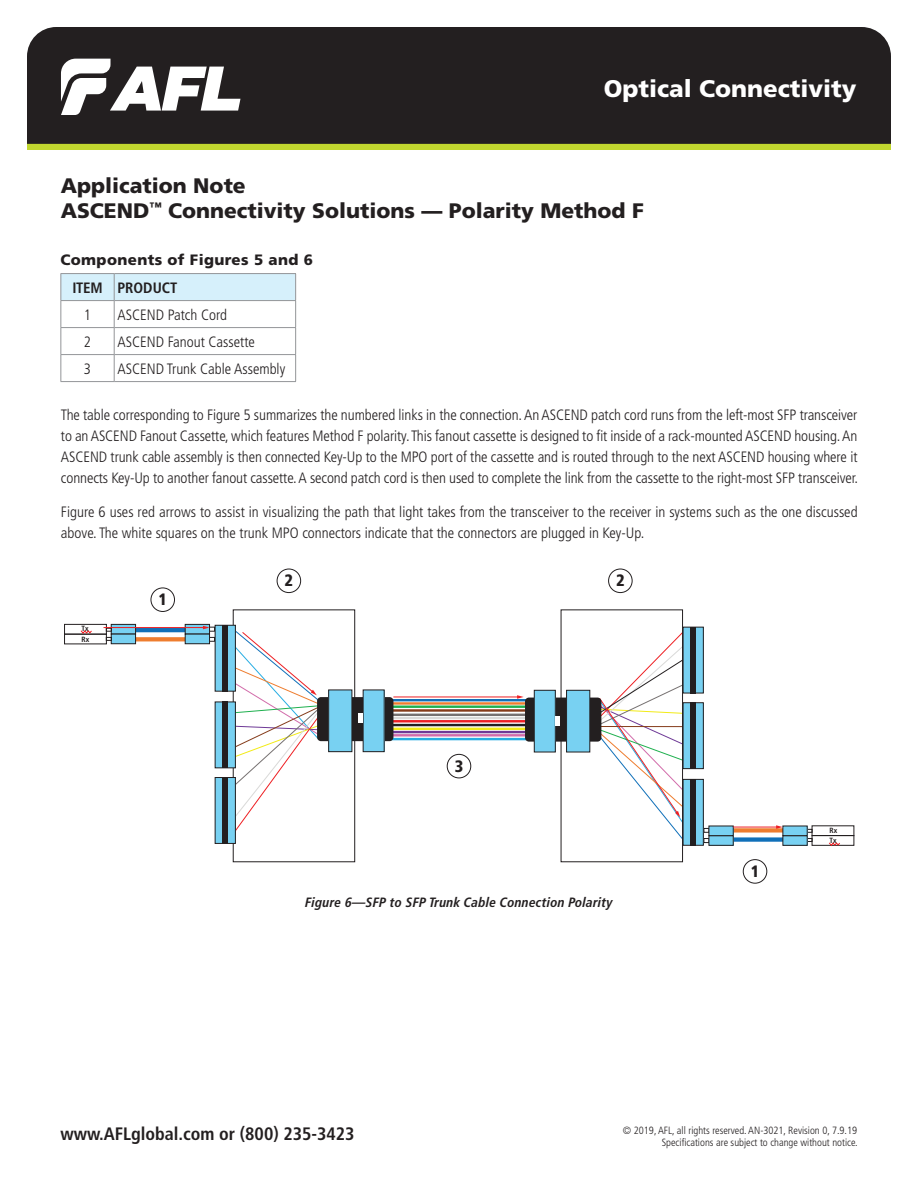
<style>
.page{position:relative;width:918px;height:1188px;background:#fff}
.page>*{position:absolute;margin:0;border:0;box-sizing:border-box;transform-origin:0 0}
.t1{font:900 24px "Frutiger LT Std";color:#fff}
.t2{font:900 21px "Frutiger LT Std";color:#231f20}
.t3{font:700 condensed 18px "Frutiger LT Std";color:#231f20}
.FPP_Body_Text{font:900 condensed 16.5px "Frutiger LT Std";color:#231f20}
.FPP_Body_Text-2{font:300 condensed 15px/21px "Frutiger LT Std";color:#231f20;text-align:justify}
.FPP_Table_Body_Text{font:300 condensed 15px "Frutiger LT Std";color:#231f20}
.FPP_Subhead{font:900 15px "Frutiger LT Std";letter-spacing:.025em;color:#231f20}
.FPP_Table_Header{font:700 condensed 15px "Frutiger LT Std";color:#231f20}
.FPP_Caption{font:italic 700 condensed 13.5px "Frutiger LT Pro";letter-spacing:.01em;color:#231f20}
.t4{font:300 condensed 10.5px/12px "Frutiger LT Std";color:#231f20;text-align:right}
.t5{font:700 condensed 7.5px/9.8px "Frutiger LT Std";color:#231f20}
</style>
<div class="page">
<div style="left:27px;top:132px;width:864px;height:18px;background:#c1d72f"></div>
<div style="left:27px;top:27px;width:864px;height:117px;background:#231f20"></div>
<svg style="left:61px;top:59px;width:179px;height:56px"></svg>
<hr style="left:60px;top:273px;width:54px;height:1px;background:#939598">
<hr style="left:114px;top:273px;width:182px;height:1px;background:#939598">
<svg style="left:60px;top:274px;width:236px;height:107px"></svg>
<hr style="left:114px;top:327px;width:182px;height:1px;background:#939598">
<hr style="left:114px;top:354px;width:182px;height:1px;background:#939598">
<hr style="left:114px;top:381px;width:182px;height:1px;background:#939598">
<hr style="left:60px;top:354px;width:54px;height:1px;background:#939598">
<hr style="left:60px;top:381px;width:54px;height:1px;background:#939598">
<hr style="left:390px;top:738px;width:136px;height:2px;background:#27ade3">
<hr style="left:390px;top:734px;width:136px;height:3px;background:#d26caa">
<hr style="left:390px;top:731px;width:136px;height:2px;background:#6e3996">
<hr style="left:390px;top:728px;width:136px;height:2px;background:#f2eb17">
<hr style="left:390px;top:724px;width:136px;height:2px;background:#231f20">
<hr style="left:390px;top:720px;width:136px;height:2px;background:#ee1f23">
<hr style="left:390px;top:717px;width:136px;height:2px;background:#d9d9d8">
<hr style="left:390px;top:714px;width:136px;height:2px;background:#767171">
<hr style="left:390px;top:709px;width:136px;height:3px;background:#853c1b">
<hr style="left:390px;top:705px;width:136px;height:3px;background:#1fb04f">
<hr style="left:390px;top:702px;width:136px;height:3px;background:#ee7d2f">
<hr style="left:390px;top:699px;width:136px;height:2px;background:#1070b9">
<hr style="left:393px;top:697px;width:125px;height:1px;background:#ee1f23">
<svg style="left:517px;top:695px;width:7px;height:4px"></svg>
<div style="left:726px;top:828px;width:79px;height:5px;background:#ee7d2f"></div>
<div style="left:726px;top:837px;width:79px;height:5px;background:#1070b9"></div>
<svg style="left:704px;top:828px;width:5px;height:15px"></svg>
<svg style="left:808px;top:829px;width:4px;height:13px"></svg>
<div style="left:783px;top:836px;width:24px;height:9px;background:#78d1f2"></div>
<div style="left:783px;top:835px;width:25px;height:11px;border:1px solid #231f20"></div>
<div style="left:783px;top:826px;width:24px;height:10px;background:#78d1f2"></div>
<div style="left:783px;top:826px;width:25px;height:10px;border:1px solid #231f20"></div>
<div style="left:709px;top:836px;width:24px;height:9px;background:#78d1f2"></div>
<div style="left:709px;top:835px;width:25px;height:11px;border:1px solid #231f20"></div>
<div style="left:709px;top:826px;width:24px;height:10px;background:#78d1f2"></div>
<div style="left:709px;top:826px;width:25px;height:10px;border:1px solid #231f20"></div>
<div style="left:812px;top:835px;width:42px;height:11px;border:1px solid #231f20"></div>
<div style="left:812px;top:826px;width:42px;height:10px;border:1px solid #231f20"></div>
<hr style="left:733px;top:827px;width:44px;height:1px;background:#ee1f23">
<svg style="left:776px;top:825px;width:7px;height:4px"></svg>
<svg style="left:828px;top:842px;width:13px;height:4px"></svg>
<svg style="left:136px;top:637px;width:49px;height:4px"></svg>
<svg style="left:136px;top:628px;width:49px;height:4px"></svg>
<div style="left:111px;top:624px;width:25px;height:10px;background:#78d1f2"></div>
<div style="left:111px;top:624px;width:25px;height:10px;border:1px solid #231f20"></div>
<div style="left:111px;top:634px;width:25px;height:10px;background:#78d1f2"></div>
<div style="left:111px;top:634px;width:25px;height:10px;border:1px solid #231f20"></div>
<div style="left:185px;top:624px;width:25px;height:10px;background:#78d1f2"></div>
<div style="left:185px;top:624px;width:25px;height:10px;border:1px solid #231f20"></div>
<div style="left:185px;top:634px;width:25px;height:10px;background:#78d1f2"></div>
<div style="left:185px;top:634px;width:25px;height:10px;border:1px solid #231f20"></div>
<div style="left:64px;top:624px;width:43px;height:10px;border:1px solid #231f20"></div>
<div style="left:64px;top:634px;width:43px;height:10px;border:1px solid #231f20"></div>
<svg style="left:80px;top:630px;width:12px;height:4px"></svg>
<svg style="left:106px;top:637px;width:6px;height:4px"></svg>
<svg style="left:106px;top:628px;width:6px;height:3px"></svg>
<hr style="left:104px;top:627px;width:100px;height:1px;background:#ee1f23">
<svg style="left:203px;top:626px;width:12px;height:16px"></svg>
<svg style="left:598px;top:633px;width:87px;height:205px"></svg>
<div style="left:561px;top:610px;width:122px;height:252px;border:1px solid #231f20"></div>
<div style="left:525px;top:698px;width:76px;height:44px;background:#231f20;border-radius:4px"></div>
<div style="left:567px;top:690px;width:23px;height:62px;background:#78d1f2"></div>
<div style="left:566px;top:690px;width:24px;height:62px;border:1px solid #231f20"></div>
<div style="left:534px;top:690px;width:21px;height:62px;background:#78d1f2"></div>
<div style="left:534px;top:690px;width:22px;height:62px;border:1px solid #231f20"></div>
<hr style="left:556px;top:716px;width:4px;height:10px;background:#fff">
<div style="left:683px;top:703px;width:20px;height:66px;background:#78d1f2"></div>
<div style="left:683px;top:702px;width:21px;height:67px;border:1px solid #231f20"></div>
<div style="left:691px;top:703px;width:5px;height:66px;background:#231f20"></div>
<div style="left:683px;top:627px;width:20px;height:66px;background:#78d1f2"></div>
<div style="left:683px;top:627px;width:21px;height:66px;border:1px solid #231f20"></div>
<div style="left:691px;top:627px;width:5px;height:66px;background:#231f20"></div>
<div style="left:683px;top:779px;width:20px;height:66px;background:#78d1f2"></div>
<div style="left:683px;top:779px;width:21px;height:67px;border:1px solid #231f20"></div>
<div style="left:691px;top:779px;width:5px;height:66px;background:#231f20"></div>
<div style="left:233px;top:610px;width:122px;height:252px;border:1px solid #231f20"></div>
<div style="left:317px;top:697px;width:76px;height:44px;background:#231f20;border-radius:4px"></div>
<div style="left:329px;top:690px;width:23px;height:62px;background:#78d1f2"></div>
<div style="left:328px;top:690px;width:24px;height:62px;border:1px solid #231f20"></div>
<div style="left:363px;top:690px;width:21px;height:62px;background:#78d1f2"></div>
<div style="left:358px;top:713px;width:5px;height:9px;background:#fff"></div>
<div style="left:215px;top:702px;width:20px;height:66px;background:#78d1f2"></div>
<div style="left:223px;top:702px;width:5px;height:66px;background:#231f20"></div>
<div style="left:215px;top:778px;width:20px;height:65px;background:#78d1f2"></div>
<div style="left:215px;top:777px;width:21px;height:67px;border:1px solid #231f20"></div>
<div style="left:223px;top:777px;width:5px;height:67px;background:#231f20"></div>
<div style="left:215px;top:625px;width:20px;height:66px;background:#78d1f2"></div>
<div style="left:223px;top:625px;width:5px;height:66px;background:#231f20"></div>
<svg style="left:233px;top:629px;width:87px;height:205px"></svg>
<div style="left:151px;top:588px;width:24px;height:24px;border:1px solid #231f20;border-radius:50%"></div>
<div style="left:743px;top:859px;width:24px;height:24px;border:1px solid #231f20;border-radius:50%"></div>
<div style="left:277px;top:569px;width:24px;height:24px;border:1px solid #231f20;border-radius:50%"></div>
<div style="left:447px;top:754px;width:24px;height:24px;border:1px solid #231f20;border-radius:50%"></div>
<div style="left:608px;top:569px;width:24px;height:24px;border:1px solid #231f20;border-radius:50%"></div>
<h1 class="t1" style="left:604px;top:74px;width:254px">Optical Connectivity</h1>
<p class="t2" style="left:61px;top:173px;width:187px">Application Note</p>
<p class="t2" style="left:61px;top:198px;width:585px">ASCEND<sup>™</sup> Connectivity Solutions — Polarity Method F</p>
<p class="FPP_Subhead" style="left:60px;top:251px;width:254px">Components of Figures 5 and 6</p>
<p class="FPP_Table_Header" style="left:72px;top:279px;width:32px">ITEM</p>
<p class="FPP_Table_Header" style="left:117px;top:279px;width:62px">PRODUCT</p>
<p class="FPP_Table_Body_Text" style="left:84px;top:306px;width:9px">1</p>
<p class="FPP_Table_Body_Text" style="left:117px;top:306px;width:111px">ASCEND Patch Cord</p>
<p class="FPP_Table_Body_Text" style="left:84px;top:333px;width:9px">2</p>
<p class="FPP_Table_Body_Text" style="left:117px;top:333px;width:139px">ASCEND Fanout Cassette</p>
<p class="FPP_Table_Body_Text" style="left:84px;top:360px;width:9px">3</p>
<p class="FPP_Table_Body_Text" style="left:117px;top:360px;width:169px">ASCEND Trunk Cable Assembly</p>
<p class="FPP_Body_Text-2" style="left:61px;top:404px;width:799px">The table corresponding to Figure 5 summarizes the numbered links in the connection. An ASCEND patch cord runs from the left-most SFP transceiver to an ASCEND Fanout Cassette, which features Method F polarity. This fanout cassette is designed to fit inside of a rack-mounted ASCEND housing. An ASCEND trunk cable assembly is then connected Key-Up to the MPO port of the cassette and is routed through to the next ASCEND housing where it connects Key-Up to another fanout cassette. A second patch cord is then used to complete the link from the cassette to the right-most SFP transceiver.</p>
<p class="FPP_Body_Text-2" style="left:61px;top:502px;width:798px">Figure 6 uses red arrows to assist in visualizing the path that light takes from the transceiver to the receiver in systems such as the one discussed above. The white squares on the trunk MPO connectors indicate that the connectors are plugged in Key-Up.</p>
<p class="t5" style="left:82px;top:623px;width:9px;line-height:10.8px">Tx<br>Rx</p>
<p class="FPP_Body_Text" style="left:158px;top:589px;width:10px">1</p>
<p class="FPP_Body_Text" style="left:285px;top:571px;width:10px">2</p>
<p class="FPP_Body_Text" style="left:616px;top:571px;width:10px">2</p>
<p class="FPP_Body_Text" style="left:455px;top:756px;width:10px">3</p>
<p class="FPP_Caption" style="left:305px;top:894px;width:309px">Figure 6—SFP to SFP Trunk Cable Connection Polarity</p>
<p class="FPP_Body_Text" style="left:751px;top:861px;width:10px">1</p>
<p class="t5" style="left:830px;top:825px;width:9px">Rx<br>Tx</p>
<p class="t3" style="left:60px;top:1123px;width:296px">www.AFLglobal.com or (800) 235-3423</p>
<p class="t4" style="left:623px;top:1125px;width:236px">© 2019, AFL, all rights reserved. AN-3021, Revision 0, 7.9.19<br>Specifications are subject to change without notice.</p>
</div>
